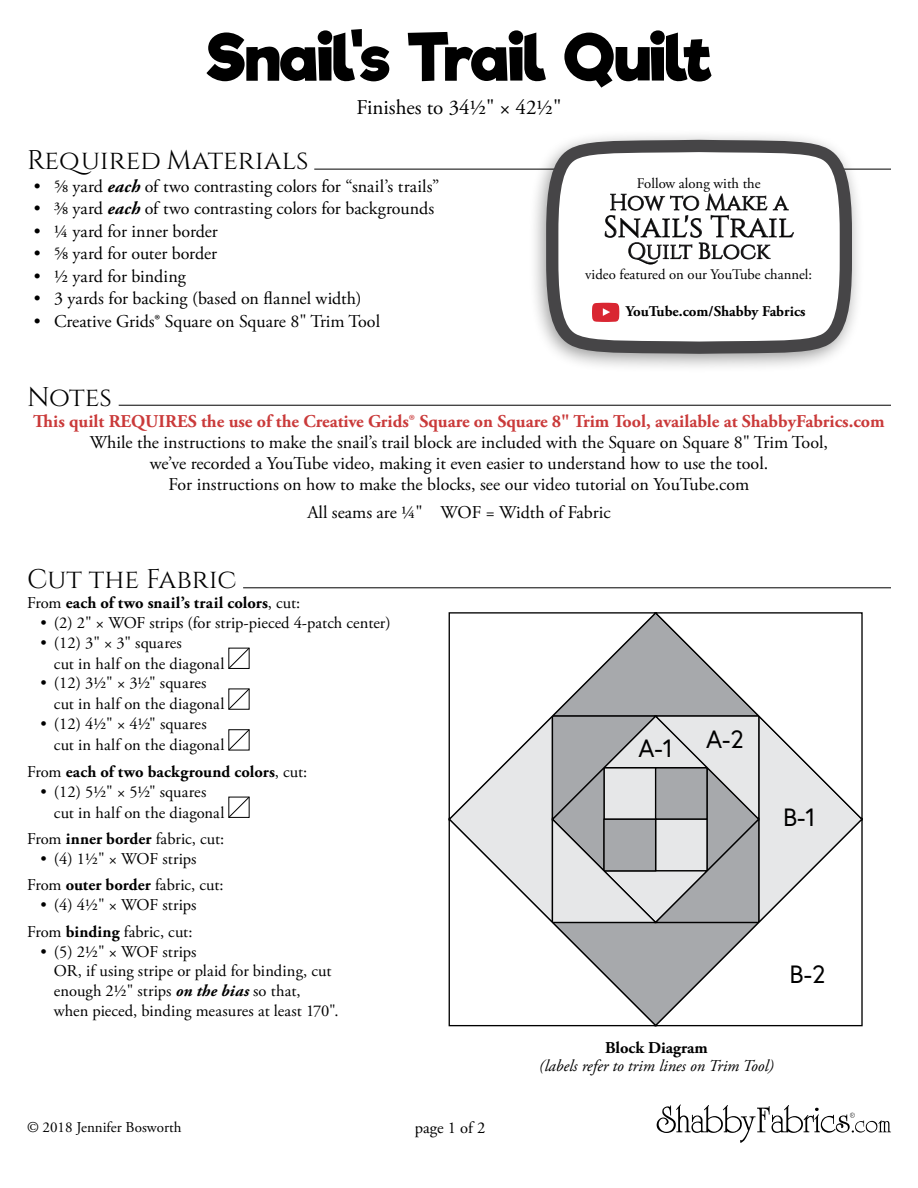
<style>
.page{position:relative;width:918px;height:1188px;background:#fff}
.page>*{position:absolute;margin:0;border:0;box-sizing:border-box;transform-origin:0 0}
.t1{font:700 63px "Riffic";color:#000}
.t2{font:30px "Cinzel";color:#000}
.t3{font:27px "Cinzel";color:#000}
.t4{font:25.05px "Europa";color:#000}
.t5{font:22.5px "Cinzel";color:#000}
.t6{font:21px "Adobe Garamond Pro";color:#000}
.t7{font:18px/21px "Adobe Garamond Pro";color:#000;text-align:center}
.t8{font:700 18px "Adobe Garamond Pro";color:#ca3a3a}
.t9{font:16.5px/21px "Adobe Garamond Pro";color:#000}
.t10{font:700 16.5px "Adobe Garamond Pro";letter-spacing:.005em;color:#000}
.t11{font:italic 16.5px "Adobe Garamond Pro";color:#000}
.t12{font:15px "Adobe Garamond Pro";color:#000}
.t13{font:700 14.85px "Adobe Garamond Pro";color:#000}
.t14{font:14.7px "Adobe Garamond Pro";color:#000}
.s1{font-weight:700;font-style:italic}
.s2{font-weight:400}
.s3{font-weight:700}
</style>
<div class="page">
<svg style="left:657px;top:1104px;width:234px;height:39px"></svg>
<hr style="left:243px;top:587px;width:648px;height:1px;background:#000">
<svg style="left:228px;top:648px;width:22px;height:21px"></svg>
<div style="left:229px;top:648px;width:20px;height:21px;border:1px solid #000"></div>
<svg style="left:228px;top:689px;width:22px;height:21px"></svg>
<svg style="left:228px;top:729px;width:22px;height:21px"></svg>
<svg style="left:228px;top:797px;width:22px;height:21px"></svg>
<div style="left:229px;top:797px;width:20px;height:21px;border:1px solid #000"></div>
<hr style="left:119px;top:405px;width:772px;height:1px;background:#000">
<hr style="left:314px;top:169px;width:577px;height:1px;background:#000">
<div style="left:527px;top:129px;width:338px;height:245px;background:#000;opacity:.4"></div>
<svg style="left:540px;top:134px;width:318px;height:229px"></svg>
<svg style="left:605px;top:193px;width:189px;height:73px"></svg>
<svg style="left:592px;top:303px;width:27px;height:19px"></svg>
<svg style="left:448px;top:612px;width:415px;height:415px"></svg>
<svg style="left:654px;top:816px;width:209px;height:211px"></svg>
<h1 class="t1" style="left:206px;top:18px;width:508px">Snail's Trail Quilt</h1>
<p class="t6" style="left:357px;top:95px;width:206px">Finishes to 34½" × 42½"</p>
<h3 class="t3" style="left:27px;top:145px;width:283px">Required Materials</h3>
<p class="t7" style="left:34px;top:176px;width:407px">• 5/8 yard <span class="s1">each</span> of two contrasting colors for “snail’s trails”</p>
<p class="t7" style="left:34px;top:199px;width:402px">• 3/8 yard <span class="s1">each</span> of two contrasting colors for backgrounds</p>
<p class="t7" style="left:34px;top:221px;width:186px">• 1/4 yard for inner border</p>
<p class="t7" style="left:34px;top:244px;width:185px">• 5/8 yard for outer border</p>
<p class="t7" style="left:34px;top:266px;width:154px">• 1/2 yard for binding</p>
<p class="t7" style="left:34px;top:289px;width:329px">• 3 yards for backing (based on flannel width)</p>
<p class="t7" style="left:34px;top:311px;width:348px">• Creative Grids® Square on Square 8" Trim Tool</p>
<p class="t14" style="left:637px;top:175px;width:125px">Follow along with the</p>
<p class="t5" style="left:609px;top:189px;width:180px">How to Make a</p>
<h2 class="t2" style="left:603px;top:210px;width:192px">Snail's Trail</h2>
<p class="t5" style="left:627px;top:238px;width:144px">Quilt Block</p>
<p class="t14" style="left:585px;top:266px;width:228px">video featured on our YouTube channel:</p>
<p class="t13" style="left:626px;top:303px;width:181px">YouTube.com/Shabby Fabrics</p>
<h3 class="t3" style="left:27px;top:381px;width:86px">Notes</h3>
<p class="t8" style="left:33px;top:410px;width:853px">This quilt REQUIRES the use of the Creative Grids® Square on Square 8" Trim Tool, available at ShabbyFabrics.com</p>
<p class="t7" style="left:90px;top:432px;width:740px">While the instructions to make the snail’s trail block are included with the Square on Square 8" Trim Tool, we’ve recorded a YouTube video, making it even easier to understand how to use the tool.<br>For instructions on how to make the blocks, see our video tutorial on YouTube.com</p>
<p class="t7" style="left:307px;top:502px;width:305px">All seams are ¼" WOF = Width of Fabric</p>
<h3 class="t3" style="left:27px;top:564px;width:211px">Cut the Fabric</h3>
<p class="t10" style="left:27px;top:593px;width:275px"><span class="s2">From</span> each of two snail’s trail colors<span class="s2">, cut:</span></p>
<p class="t9" style="left:40px;top:613px;width:352px">• (2) 2" × WOF strips (for strip-pieced 4-patch center)</p>
<p class="t9" style="left:54px;top:632px;width:172px;text-indent:-13px">• (12) 3" × 3" squares<br>cut in half on the diagonal</p>
<p class="t9" style="left:54px;top:673px;width:172px;text-indent:-13px">• (12) 31/2 " × 31/2" squares cut in half on the diagonal</p>
<p class="t9" style="left:54px;top:714px;width:172px;text-indent:-13px">• (12) 41/2 " × 41/2" squares cut in half on the diagonal</p>
<p class="t10" style="left:27px;top:762px;width:282px"><span class="s2">From</span> each of two background colors<span class="s2">, cut:</span></p>
<p class="t9" style="left:54px;top:781px;width:172px;text-indent:-13px">• (12) 51/2 " × 51/2" squares cut in half on the diagonal</p>
<p class="t9" style="left:27px;top:829px;width:199px">From <span class="s3">inner border</span> fabric, cut:</p>
<p class="t9" style="left:27px;top:846px;width:198px;line-height:26.5px;text-indent:13px">• (4) 11/2 " × WOF strips<br>From <span class="s3">outer border</span> fabric, cut:</p>
<p class="t9" style="left:27px;top:892px;width:171px;line-height:26.5px;text-align:right">• (4) 41/2 " × WOF strips<br>From <span class="s3">binding</span> fabric, cut:</p>
<p class="t9" style="left:54px;top:942px;width:286px;line-height:19.8px;text-indent:-13px">• (5) 21/2 " × WOF strips<br>OR, if using stripe or plaid for binding, cut enough 21/2 " strips <span class="s1">on the bias</span> so that, when pieced, binding measures at least 170".</p>
<p class="t12" style="left:27px;top:1119px;width:156px">© 2018 Jennifer Bosworth</p>
<p class="t9" style="left:415px;top:1118px;width:72px">page 1 of 2</p>
<h3 class="t4" style="left:638px;top:732px;width:36px">A-1</h3>
<h3 class="t4" style="left:706px;top:723px;width:39px">A-2</h3>
<h3 class="t4" style="left:783px;top:801px;width:34px">B-1</h3>
<h3 class="t4" style="left:790px;top:958px;width:37px">B-2</h3>
<p class="t10" style="left:605px;top:1038px;width:104px">Block Diagram</p>
<p class="t11" style="left:539px;top:1056px;width:236px">(labels refer to trim lines on Trim Tool)</p>
</div>
